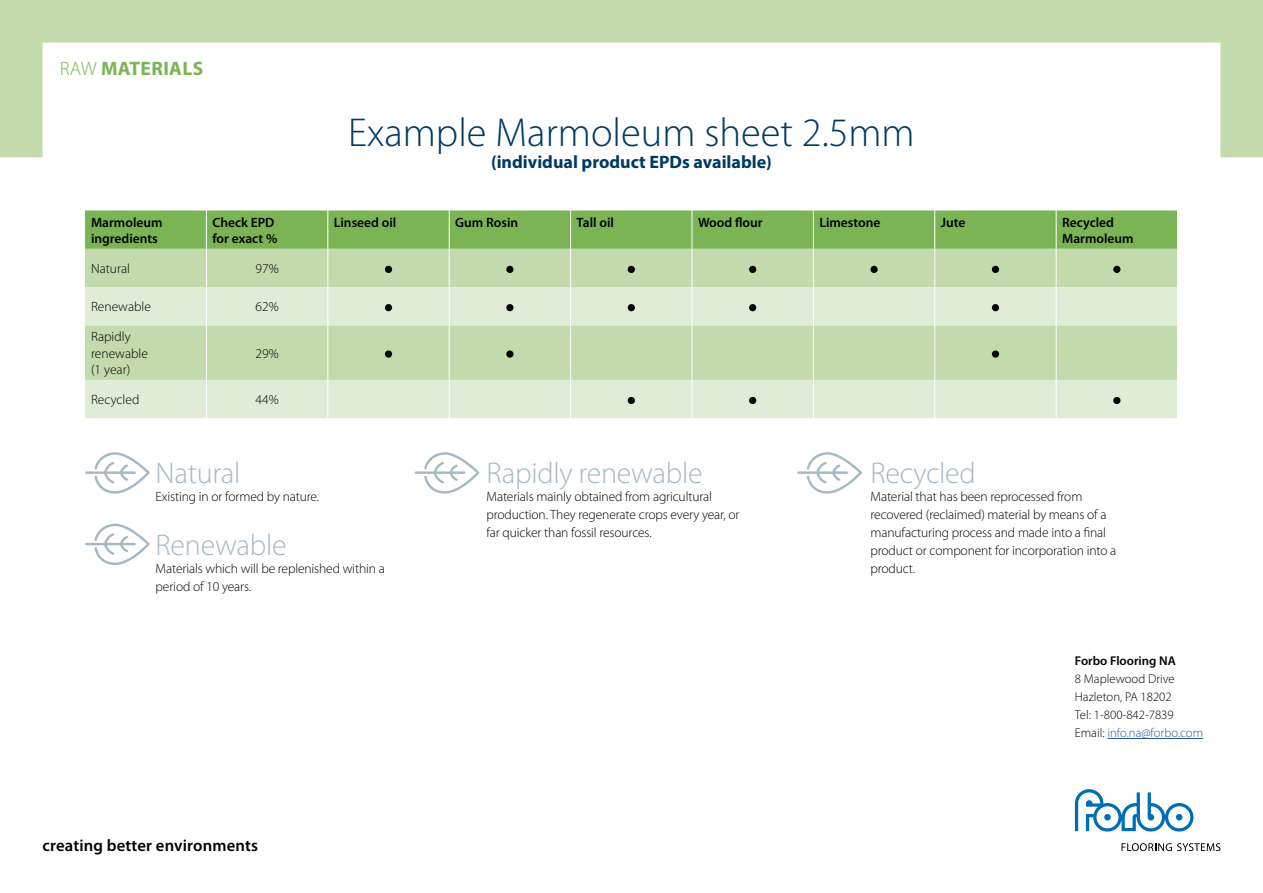
<style>
.page{position:relative;width:1263px;height:893px;background:#fff}
.page>*{position:absolute;margin:0;border:0;box-sizing:border-box;transform-origin:0 0}
.t1{font:300 40.5px "Myriad Pro";color:#003962}
.t2{font:300 30px "Myriad Pro";letter-spacing:-.01em;color:#a5b9c4}
.t3{font:700 19.5px "Myriad Pro";letter-spacing:.02em;color:#7bb454}
.t4{font:700 18px "Myriad Pro";color:#003962}
.t5{font:600 16.65px "Myriad Pro";letter-spacing:.01em;color:#000}
.t6{font:300 13.5px/18px "Myriad Pro";letter-spacing:-.01em;color:#000}
.t7{font:600 13.5px/16.2px "Myriad Pro";color:#000}
.t8{font:300 12.75px/18px "Myriad Pro";color:#000}
.t9{font:600 12.75px "Myriad Pro";color:#000}
.s1{font-weight:300}
.s2{color:#275b9b}
</style>
<div class="page">
<div style="left:0;top:0;width:1263px;height:179px;border:43px solid #c2daac"></div>
<svg style="left:1121px;top:843px;width:99px;height:8px"></svg>
<svg style="left:1075px;top:789px;width:118px;height:42px"></svg>
<div style="left:85px;top:210px;width:1092px;height:39px;background:#7bb454"></div>
<div style="left:85px;top:249px;width:1092px;height:38px;background:#c2daac"></div>
<svg style="left:85px;top:287px;width:1092px;height:131px;background:#d4e4c5"></svg>
<hr style="left:206px;top:210px;width:1px;height:39px;background:#fff">
<hr style="left:327px;top:210px;width:1px;height:39px;background:#fff">
<hr style="left:449px;top:210px;width:1px;height:39px;background:#fff">
<hr style="left:570px;top:210px;width:1px;height:39px;background:#fff">
<hr style="left:692px;top:210px;width:1px;height:39px;background:#fff">
<hr style="left:813px;top:210px;width:1px;height:39px;background:#fff">
<hr style="left:934px;top:210px;width:1px;height:39px;background:#fff">
<hr style="left:1056px;top:210px;width:1px;height:39px;background:#fff">
<hr style="left:206px;top:249px;width:1px;height:38px;background:#fff">
<hr style="left:327px;top:249px;width:1px;height:38px;background:#fff">
<hr style="left:449px;top:249px;width:1px;height:38px;background:#fff">
<hr style="left:570px;top:249px;width:1px;height:38px;background:#fff">
<hr style="left:692px;top:249px;width:1px;height:38px;background:#fff">
<hr style="left:813px;top:249px;width:1px;height:38px;background:#fff">
<hr style="left:934px;top:249px;width:1px;height:38px;background:#fff">
<hr style="left:1056px;top:249px;width:1px;height:38px;background:#fff">
<hr style="left:206px;top:287px;width:1px;height:38px;background:#fff">
<hr style="left:327px;top:287px;width:1px;height:38px;background:#fff">
<hr style="left:449px;top:287px;width:1px;height:38px;background:#fff">
<hr style="left:570px;top:287px;width:1px;height:38px;background:#fff">
<hr style="left:692px;top:287px;width:1px;height:38px;background:#fff">
<hr style="left:813px;top:287px;width:1px;height:38px;background:#fff">
<hr style="left:934px;top:287px;width:1px;height:38px;background:#fff">
<hr style="left:1056px;top:287px;width:1px;height:38px;background:#fff">
<hr style="left:206px;top:325px;width:1px;height:55px;background:#fff">
<hr style="left:327px;top:325px;width:1px;height:55px;background:#fff">
<hr style="left:449px;top:325px;width:1px;height:55px;background:#fff">
<hr style="left:570px;top:325px;width:1px;height:55px;background:#fff">
<hr style="left:692px;top:325px;width:1px;height:55px;background:#fff">
<hr style="left:813px;top:325px;width:1px;height:55px;background:#fff">
<hr style="left:934px;top:325px;width:1px;height:55px;background:#fff">
<hr style="left:1056px;top:325px;width:1px;height:55px;background:#fff">
<hr style="left:206px;top:380px;width:1px;height:38px;background:#fff">
<hr style="left:327px;top:380px;width:1px;height:38px;background:#fff">
<hr style="left:449px;top:380px;width:1px;height:38px;background:#fff">
<hr style="left:570px;top:380px;width:1px;height:38px;background:#fff">
<hr style="left:692px;top:380px;width:1px;height:38px;background:#fff">
<hr style="left:813px;top:380px;width:1px;height:38px;background:#fff">
<hr style="left:934px;top:380px;width:1px;height:38px;background:#fff">
<hr style="left:1056px;top:380px;width:1px;height:38px;background:#fff">
<div style="left:385px;top:266px;width:7px;height:7px;background:#000;border-radius:50%"></div>
<div style="left:506px;top:266px;width:7px;height:7px;background:#000;border-radius:50%"></div>
<div style="left:628px;top:266px;width:7px;height:7px;background:#000;border-radius:50%"></div>
<div style="left:749px;top:266px;width:7px;height:7px;background:#000;border-radius:50%"></div>
<div style="left:870px;top:266px;width:8px;height:7px;background:#000;border-radius:50%"></div>
<div style="left:992px;top:266px;width:7px;height:7px;background:#000;border-radius:50%"></div>
<div style="left:1113px;top:266px;width:7px;height:7px;background:#000;border-radius:50%"></div>
<div style="left:385px;top:304px;width:7px;height:7px;background:#000;border-radius:50%"></div>
<div style="left:506px;top:304px;width:7px;height:7px;background:#000;border-radius:50%"></div>
<div style="left:628px;top:304px;width:7px;height:7px;background:#000;border-radius:50%"></div>
<div style="left:749px;top:304px;width:7px;height:7px;background:#000;border-radius:50%"></div>
<div style="left:992px;top:304px;width:7px;height:7px;background:#000;border-radius:50%"></div>
<div style="left:385px;top:350px;width:7px;height:8px;background:#000;border-radius:50%"></div>
<div style="left:506px;top:350px;width:7px;height:8px;background:#000;border-radius:50%"></div>
<div style="left:992px;top:350px;width:7px;height:8px;background:#000;border-radius:50%"></div>
<div style="left:628px;top:397px;width:7px;height:7px;background:#000;border-radius:50%"></div>
<div style="left:749px;top:397px;width:7px;height:7px;background:#000;border-radius:50%"></div>
<div style="left:1113px;top:397px;width:7px;height:7px;background:#000;border-radius:50%"></div>
<svg style="left:85px;top:452px;width:65px;height:42px"></svg>
<svg style="left:415px;top:452px;width:64px;height:42px"></svg>
<svg style="left:797px;top:452px;width:65px;height:42px"></svg>
<svg style="left:85px;top:524px;width:65px;height:41px"></svg>
<hr style="left:1107px;top:738px;width:96px;height:1px;background:#275b9b">
<h3 class="t3" style="left:60px;top:55px;width:145px"><span class="s1">RAW</span> MATERIALS</h3>
<h1 class="t1" style="left:348px;top:108px;width:568px">Example Marmoleum sheet 2.5mm</h1>
<h3 class="t4" style="left:491px;top:150px;width:282px">(individual product EPDs available)</h3>
<p class="t7" style="left:91px;top:214px;width:73px">Marmoleum ingredients</p>
<p class="t7" style="left:212px;top:214px;width:66px">Check EPD for exact %</p>
<p class="t7" style="left:334px;top:214px;width:64px">Linseed oil</p>
<p class="t7" style="left:455px;top:214px;width:65px">Gum Rosin</p>
<p class="t7" style="left:577px;top:214px;width:39px">Tall oil</p>
<p class="t7" style="left:698px;top:214px;width:66px">Wood flour</p>
<p class="t7" style="left:819px;top:214px;width:63px">Limestone</p>
<p class="t7" style="left:941px;top:214px;width:26px">Jute</p>
<p class="t7" style="left:1062px;top:214px;width:73px">Recycled<br>Marmoleum</p>
<p class="t6" style="left:91px;top:259px;width:41px">Natural</p>
<p class="t6" style="left:256px;top:259px;width:25px">97%</p>
<p class="t6" style="left:91px;top:298px;width:62px">Renewable</p>
<p class="t6" style="left:256px;top:298px;width:25px">62%</p>
<p class="t6" style="left:91px;top:329px;width:58px;line-height:16.2px">Rapidly renewable (1 year)</p>
<p class="t6" style="left:256px;top:344px;width:25px">29%</p>
<p class="t6" style="left:91px;top:390px;width:50px">Recycled</p>
<p class="t6" style="left:256px;top:390px;width:25px">44%</p>
<h2 class="t2" style="left:156px;top:455px;width:86px">Natural</h2>
<p class="t6" style="left:156px;top:487px;width:165px">Existing in or formed by nature.</p>
<h2 class="t2" style="left:156px;top:527px;width:132px">Renewable</h2>
<p class="t6" style="left:156px;top:559px;width:231px">Materials which will be replenished within a period of 10 years.</p>
<p class="t5" style="left:43px;top:836px;width:217px">creating better environments</p>
<h2 class="t2" style="left:486px;top:455px;width:218px">Rapidly renewable</h2>
<p class="t6" style="left:486px;top:487px;width:254px">Materials mainly obtained from agricultural production. They regenerate crops every year, or far quicker than fossil resources.</p>
<h2 class="t2" style="left:870px;top:455px;width:107px">Recycled</h2>
<p class="t6" style="left:870px;top:487px;width:247px">Material that has been reprocessed from recovered (reclaimed) material by means of a manufacturing process and made into a final product or component for incorporation into a product.</p>
<p class="t9" style="left:1075px;top:654px;width:102px">Forbo Flooring NA</p>
<p class="t8" style="left:1075px;top:670px;width:130px">8 Maplewood Drive<br>Hazleton, PA 18202<br>Tel: 1-800-842-7839<br>Email: <span class="s2">info.na@forbo.com</span></p>
</div>
